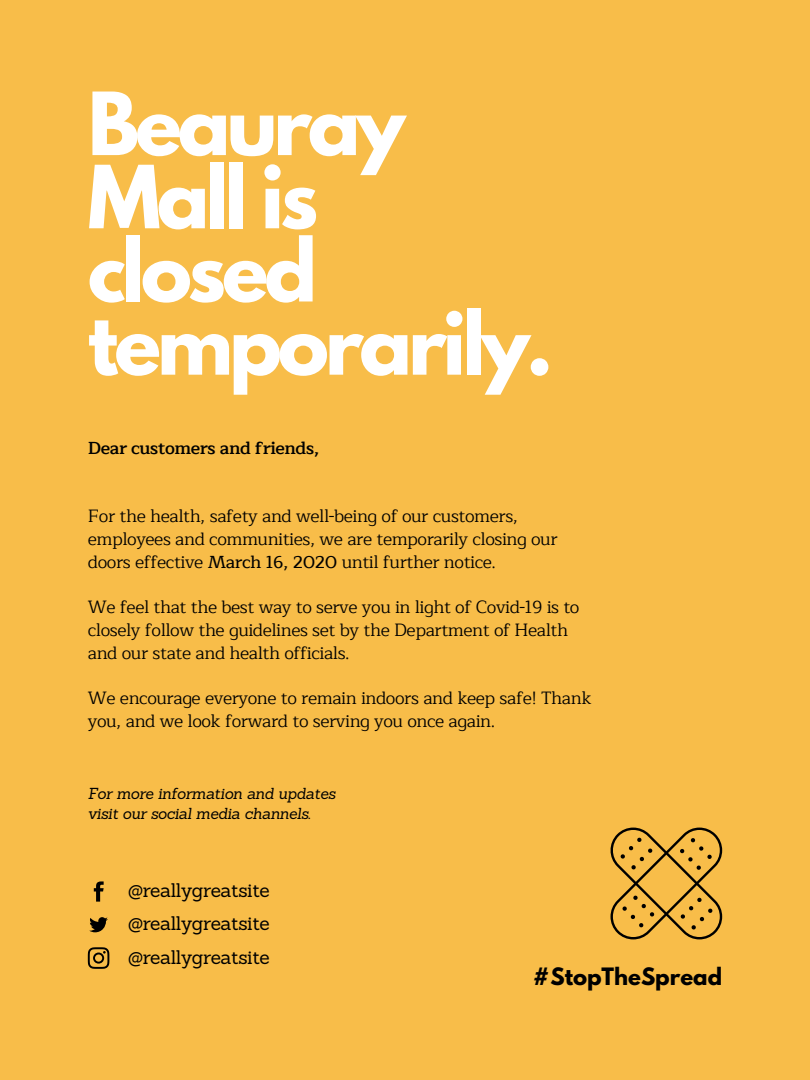
<style>
.page{position:relative;width:810px;height:1080px;background:#f8bd49}
.page>*{position:absolute;margin:0;border:0;box-sizing:border-box;transform-origin:0 0}
.t1{font:700 77.06px/73.2px "League Spartan";letter-spacing:-.05em;color:#fff}
.t2{font:700 21.25px "League Spartan";color:#000}
.t3{font:19.12px/33.6px "Sanchez";letter-spacing:-.025em;color:#000;text-align:justify}
.t4{font:17.62px/22.8px "Maitree";letter-spacing:-.025em;color:#000}
.t5{font:600 17.62px "Maitree";letter-spacing:-.025em;color:#000}
.t6{font:italic 15.5px/20.1px "Sanchez";letter-spacing:-.025em;color:#000}
.s1{font-weight:500}
</style>
<div class="page">
<svg style="left:610px;top:828px;width:112px;height:111px"></svg>
<svg style="left:94px;top:881px;width:10px;height:21px"></svg>
<svg style="left:89px;top:917px;width:19px;height:15px"></svg>
<svg style="left:88px;top:947px;width:21px;height:22px"></svg>
<h1 class="t1" style="left:88px;top:97px;width:467px">Beauray<br>Mall is closed temporarily.</h1>
<p class="t5" style="left:88px;top:434px;width:233px">Dear customers and friends,</p>
<p class="t4" style="left:88px;top:505px;width:471px">For the health, safety and well-being of our customers, employees and communities, we are temporarily closing our doors effective <span class="s1">March 16, 2020</span> until further notice.</p>
<p class="t4" style="left:88px;top:596px;width:493px">We feel that the best way to serve you in light of Covid-19 is to closely follow the guidelines set by the Department of Health and our state and health officials.</p>
<p class="t4" style="left:88px;top:687px;width:505px">We encourage everyone to remain indoors and keep safe! Thank you, and we look forward to serving you once again.</p>
<p class="t6" style="left:88px;top:783px;width:249px">For more information and updates visit our social media channels.</p>
<p class="t3" style="left:128px;top:873px;width:143px">@reallygreatsite @reallygreatsite @reallygreatsite</p>
<p class="t2" style="left:533px;top:966px;width:191px">#StopTheSpread</p>
</div>
